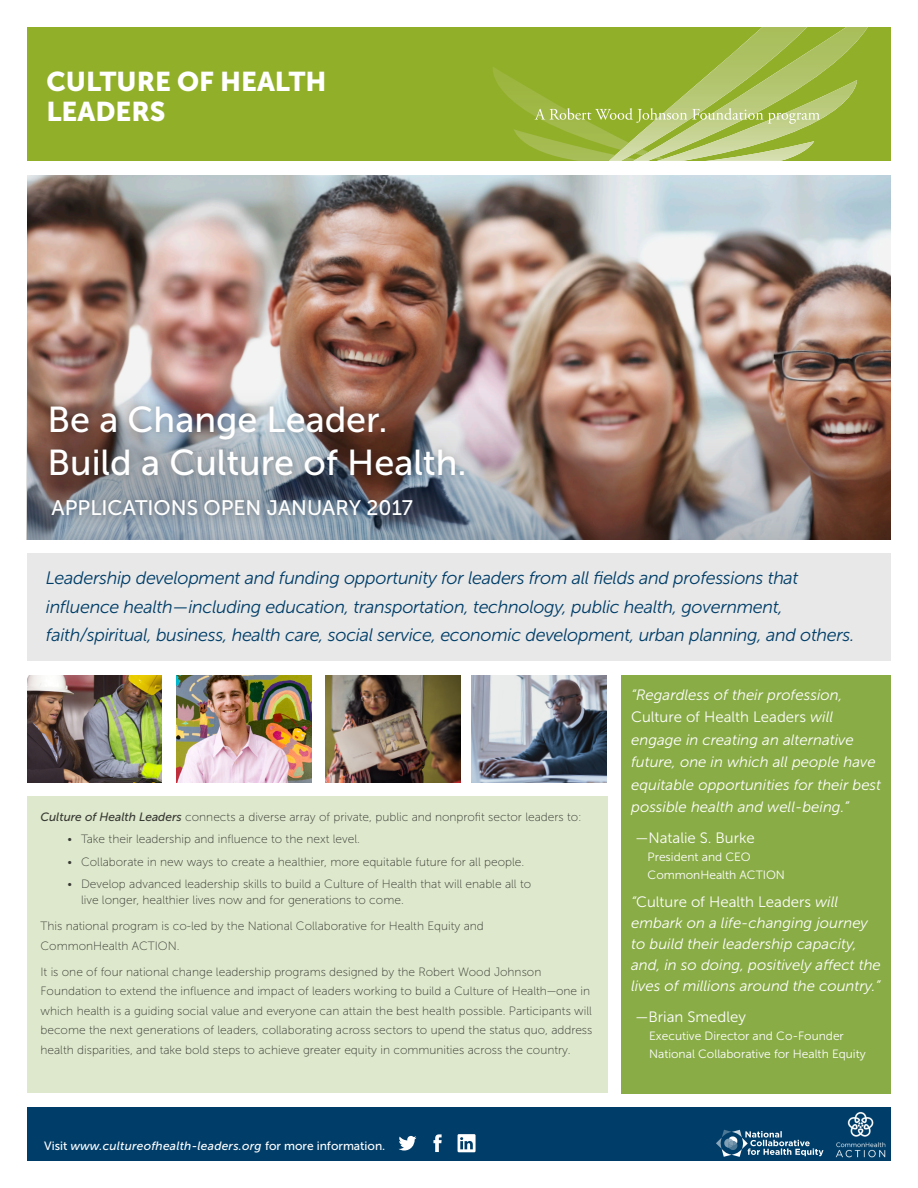
<style>
.page{position:relative;width:918px;height:1188px;background:#fff}
.page>*{position:absolute;margin:0;border:0;box-sizing:border-box;transform-origin:0 0}
.Headlines{font:36px/43.5px "Museo Sans 500";color:#fff}
.Headlines-2{font:27px/30px "Museo Sans 900";color:#fff}
.Headlines-3{font:21px "Museo Sans 500";color:#fff}
.Subhead{font:italic 18px/28.5px "Museo Sans 300";letter-spacing:-.02em;color:#003e69}
.P1_Body{font:italic 15px/22.5px "Museo Sans 300";color:#fff}
.P1_Body-2{font:15px "Museo Sans 300";color:#fff}
.P1_Body-3{font:12px/19.5px "Museo Sans 100";color:#383a34}
.P1_Body-4{font:12px/18px "Museo Sans 300";color:#fff}
.P1_Body-5{font:italic 12px "Museo Sans 500";letter-spacing:.02em;color:#fff}
.s1{font-family:"Museo Sans 500";font-style:italic}
.s2{font-style:normal}
</style>
<div class="page">
<img style="left:27px;top:176px;width:864px;height:111px">
<img style="left:27px;top:287px;width:864px;height:253px">
<div style="left:27px;top:27px;width:864px;height:134px;background:#92af2a"></div>
<svg style="left:493px;top:27px;width:375px;height:134px"></svg>
<div style="left:27px;top:796px;width:581px;height:298px;background:#dee8cc"></div>
<div style="left:27px;top:554px;width:864px;height:108px;background:#e9e8e8"></div>
<div style="left:621px;top:675px;width:270px;height:419px;background:#89ac46"></div>
<svg style="left:48px;top:420px;width:429px;height:109px;background:#757f8d"></svg>
<div style="left:27px;top:1107px;width:864px;height:54px;background:#003e69"></div>
<img style="left:27px;top:675px;width:135px;height:108px">
<img style="left:176px;top:675px;width:135px;height:108px">
<img style="left:325px;top:675px;width:135px;height:108px">
<img style="left:471px;top:675px;width:135px;height:108px">
<div style="left:44px;top:399px;width:427px;height:84px;background:#231f20;opacity:.1"></div>
<div style="left:45px;top:493px;width:375px;height:29px;background:#231f20;opacity:.1"></div>
<svg style="left:433px;top:1134px;width:9px;height:18px"></svg>
<svg style="left:458px;top:1134px;width:18px;height:18px"></svg>
<svg style="left:399px;top:1136px;width:17px;height:15px"></svg>
<img style="left:836px;top:1111px;width:50px;height:47px">
<svg style="left:716px;top:1130px;width:108px;height:27px"></svg>
<p class="Headlines-2" style="left:46px;top:66px;width:282px">CULTURE OF HEALTH<br>LEADERS</p>
<p class="Headlines" style="left:47px;top:397px;width:421px">Be a Change Leader.<br>Build a Culture of Health.</p>
<p class="Headlines-3" style="left:52px;top:496px;width:363px">APPLICATIONS OPEN JANUARY 2017</p>
<p class="Subhead" style="left:46px;top:564px;width:810px">Leadership development and funding opportunity for leaders from all fields and professions that influence health—including education, transportation, technology, public health, government, faith/spiritual, business, health care, social service, economic development, urban planning, and others.</p>
<p class="P1_Body-3" style="left:40px;top:807px;width:543px"><span class="s1">Culture of Health Leaders</span> connects a diverse array of private, public and nonprofit sector leaders to:</p>
<p class="P1_Body-3" style="left:68px;top:829px;width:294px">• Take their leadership and influence to the next level.</p>
<p class="P1_Body-3" style="left:68px;top:852px;width:458px">• Collaborate in new ways to create a healthier, more equitable future for all people.</p>
<p class="P1_Body-3" style="left:81px;top:876px;width:452px;line-height:15.8px;text-indent:-14px">• Develop advanced leadership skills to build a Culture of Health that will enable all to live longer, healthier lives now and for generations to come.</p>
<p class="P1_Body-3" style="left:40px;top:916px;width:445px">This national program is co-led by the National Collaborative for Health Equity and<br>CommonHealth ACTION.</p>
<p class="P1_Body-3" style="left:40px;top:962px;width:553px">It is one of four national change leadership programs designed by the Robert Wood Johnson Foundation to extend the influence and impact of leaders working to build a Culture of Health—one in which health is a guiding social value and everyone can attain the best health possible. Participants will become the next generations of leaders, collaborating across sectors to upend the status quo, address health disparities, and take bold steps to achieve greater equity in communities across the country.</p>
<p class="P1_Body-5" style="left:44px;top:1139px;width:343px"><span class="s2">Visit</span> www.cultureofhealth-leaders.org <span class="s2">for more information.</span></p>
<p class="P1_Body" style="left:631px;top:684px;width:252px">“Regardless of their profession, <span class="s2">Culture of Health Leaders</span> will engage in creating an alternative future, one in which all people have equitable opportunities for their best possible health and well-being.”</p>
<p class="P1_Body-2" style="left:635px;top:830px;width:121px">—Natalie S. Burke</p>
<p class="P1_Body-4" style="left:648px;top:848px;width:139px">President and CEO<br>CommonHealth ACTION</p>
<p class="P1_Body" style="left:631px;top:891px;width:251px;line-height:21px">“<span class="s2">Culture of Health Leaders</span> will embark on a life-changing journey to build their leadership capacity, and, in so doing, positively affect the lives of millions around the country.”</p>
<p class="P1_Body-2" style="left:635px;top:1008px;width:112px">—Brian Smedley</p>
<p class="P1_Body-4" style="left:649px;top:1027px;width:218px">Executive Director and Co-Founder<br>National Collaborative for Health Equity</p>
</div>
